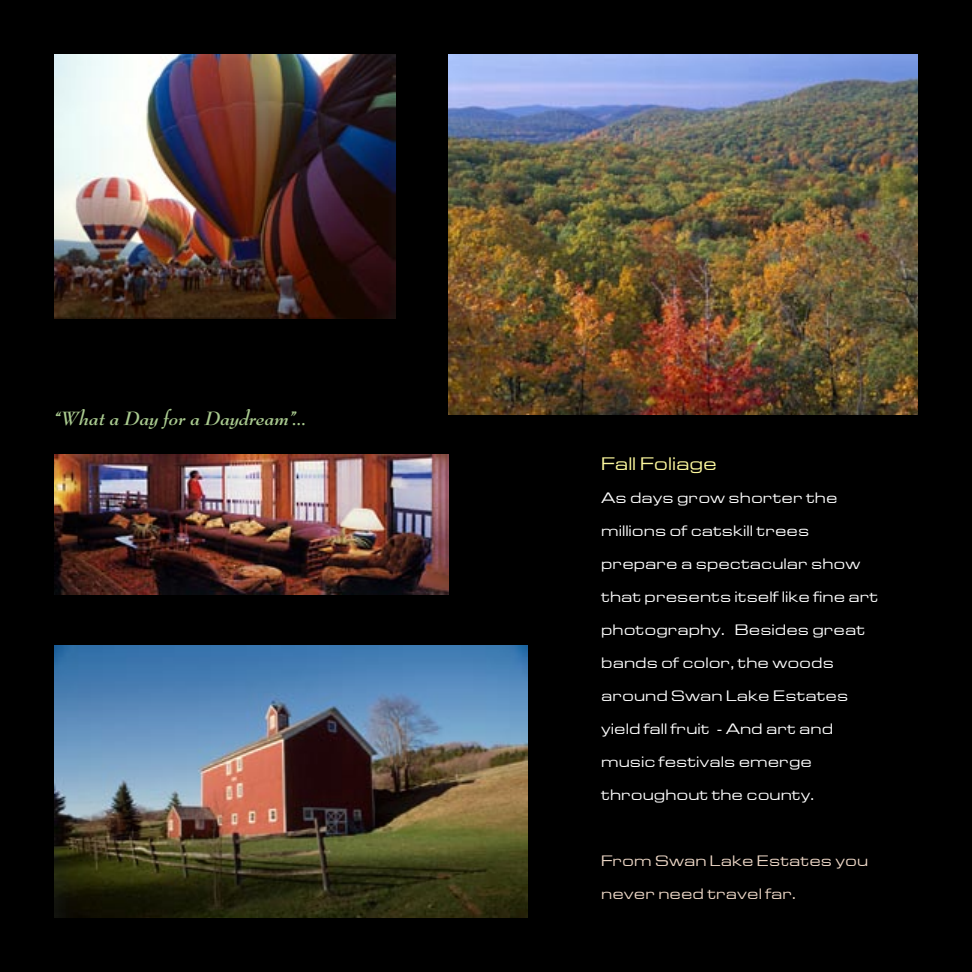
<style>
.page{position:relative;width:972px;height:972px;background:#fff}
.page>*{position:absolute;margin:0;border:0;box-sizing:border-box;transform-origin:0 0}
.t1{font:italic 700 21px "Bernhard Modern";color:#aacb90}
.t2{font:18px "Eddmond";color:#fdf99e}
.t3{font:15px/33px "Eddmond";color:#fff}
.t4{font:15px "Eddmond";color:#eed8c7}
</style>
<div class="page">
<div style="left:1px;top:1px;width:970px;height:970px;background:#000"></div>
<img style="left:54px;top:455px;width:394px;height:139px">
<img style="left:448px;top:54px;width:470px;height:361px">
<img style="left:54px;top:54px;width:341px;height:265px">
<img style="left:54px;top:646px;width:474px;height:272px">
<p class="t1" style="left:54px;top:406px;width:254px">“What a Day for a Daydream”...</p>
<p class="t2" style="left:601px;top:451px;width:117px">Fall Foliage</p>
<p class="t3" style="left:601px;top:481px;width:238px">As days grow shorter the</p>
<p class="t3" style="left:601px;top:514px;width:210px">millions of catskill trees</p>
<p class="t3" style="left:601px;top:547px;width:279px">prepare a spectacular show that presents itself like fine art</p>
<p class="t3" style="left:601px;top:613px;width:265px">photography. Besides great</p>
<p class="t3" style="left:601px;top:646px;width:234px">bands of color, the woods</p>
<p class="t3" style="left:601px;top:679px;width:249px">around Swan Lake Estates</p>
<p class="t3" style="left:601px;top:712px;width:233px">yield fall fruit - And art and</p>
<p class="t3" style="left:601px;top:745px;width:214px">music festivals emerge throughout the county.</p>
<p class="t4" style="left:601px;top:851px;width:269px">From Swan Lake Estates you</p>
<p class="t4" style="left:601px;top:884px;width:196px">never need travel far.</p>
</div>
